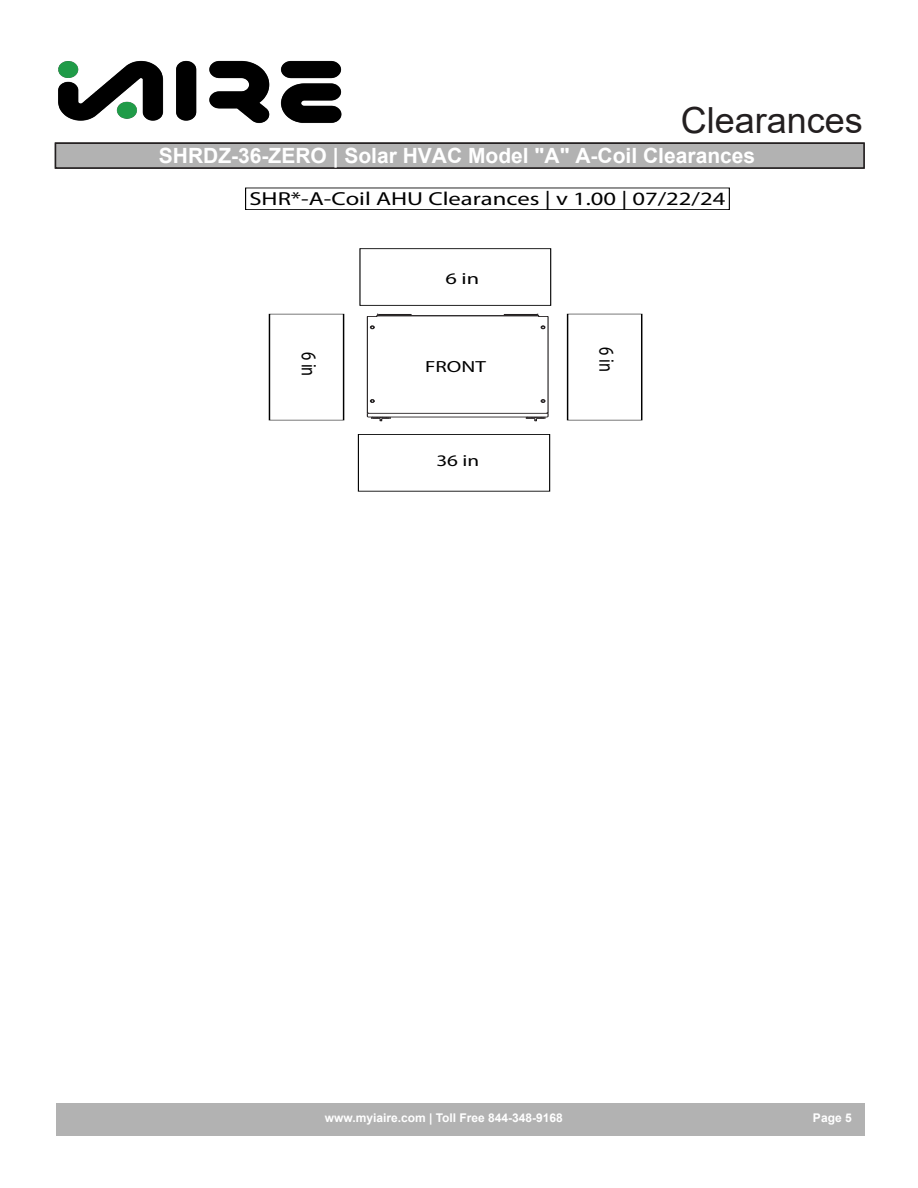
<style>
.page{position:relative;width:918px;height:1188px;background:#fff}
.page>*{position:absolute;margin:0;border:0;box-sizing:border-box;transform-origin:0 0}
.t1{font:36px "Arial";color:#231f20}
.t2{font:21.15px "Myriad Pro";color:#000;scale:.76 1}
.t3{font:700 21px "Arial";color:#fff}
.t4{font:18.9px "Myriad Pro";color:#000;scale:1.31 1}
.t5{font:16.2px "Myriad Pro";color:#000;scale:1.31 1}
.t6{font:16.2px "Myriad Pro";color:#000;scale:1.38 1}
.t7{font:700 12px "Arial";color:#fff}
</style>
<div class="page">
<div style="left:56px;top:1103px;width:808px;height:33px;background:#b2b2b2"></div>
<img style="left:58px;top:60px;width:284px;height:64px">
<div style="left:56px;top:143px;width:808px;height:25px;background:#b2b2b2"></div>
<div style="left:55px;top:142px;width:810px;height:27px;border:2px solid #231f20"></div>
<div style="left:360px;top:248px;width:191px;height:58px;border:1px solid #000"></div>
<div style="left:358px;top:434px;width:192px;height:58px;border:1px solid #000"></div>
<div style="left:567px;top:314px;width:75px;height:106px;border:1px solid #000"></div>
<div style="left:269px;top:314px;width:75px;height:106px;border:1px solid #000"></div>
<svg style="left:366px;top:313px;width:183px;height:109px"></svg>
<div style="left:245px;top:188px;width:485px;height:22px;border:1px solid #000"></div>
<p class="t1" style="left:681px;top:96px;width:184px">Clearances</p>
<p class="t3" style="left:159px;top:140px;width:598px">SHRDZ-36-ZERO | Solar HVAC Model "A" A-Coil Clearances</p>
<p class="t4" style="left:249px;top:187px;width:365px">SHR*-A-Coil AHU Clearances | v 1.00 | 07/22/24</p>
<p class="t6" style="left:445px;top:269px;width:26px">6 in</p>
<p class="t2" style="left:322px;top:352px;width:34px;rotate:90deg">6 in</p>
<p class="t2" style="left:620px;top:347px;width:34px;rotate:90deg">6 in</p>
<p class="t5" style="left:425px;top:357px;width:48px">FRONT</p>
<p class="t5" style="left:436px;top:451px;width:34px">36 in</p>
<p class="t7" style="left:325px;top:1109px;width:240px">www.myiaire.com | Toll Free 844-348-9168</p>
<p class="t7" style="left:813px;top:1109px;width:40px">Page 5</p>
</div>
